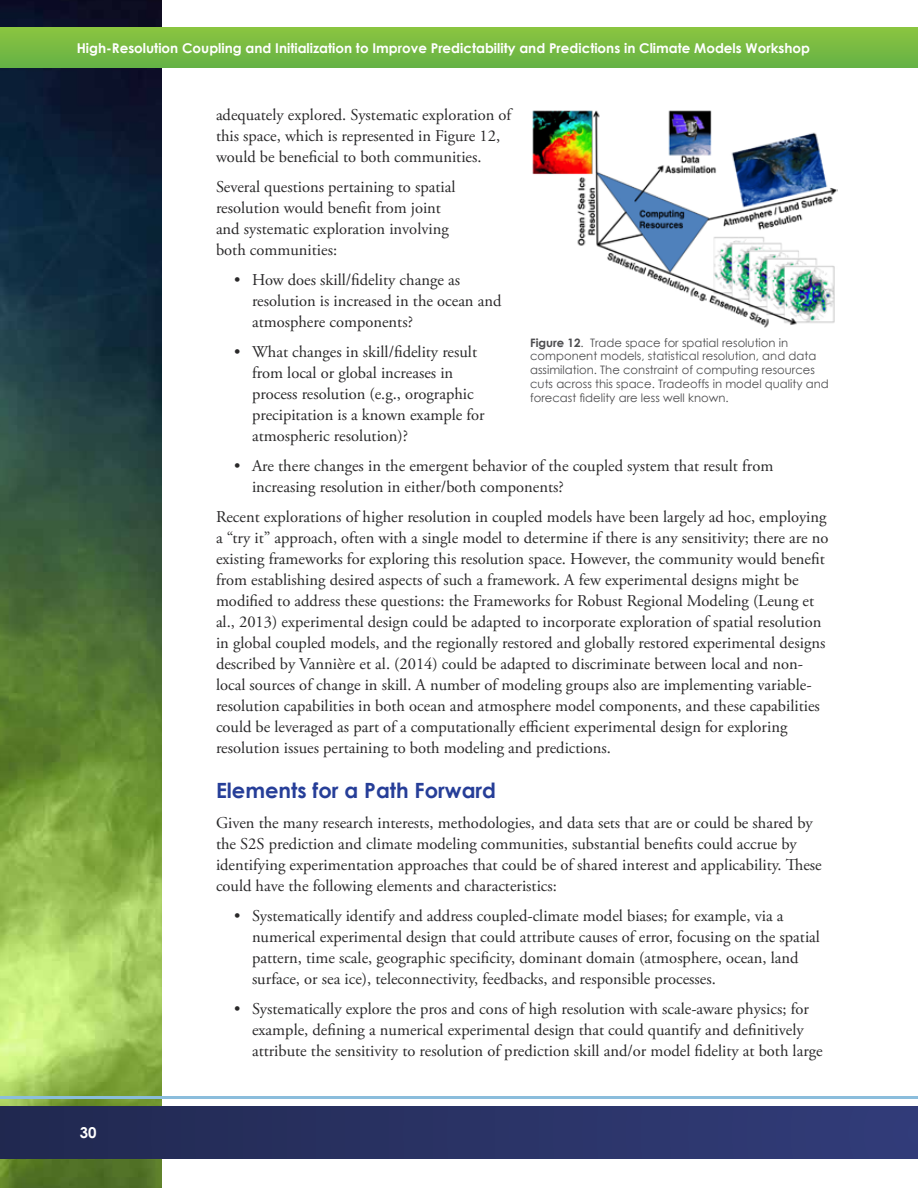
<style>
.page{position:relative;width:918px;height:1188px;background:#fff}
.page>*{position:absolute;margin:0;border:0;box-sizing:border-box;transform-origin:0 0}
.t1{font:700 21px "Century Gothic";color:#263e98}
.t2{font:16.5px/21px "Adobe Garamond Pro";color:#292829}
.t3{font:700 15px "Century Gothic";color:#fff}
.t4{font:700 13.5px "Century Gothic";color:#fff}
.t5{font:11.7px/14px "Century Gothic";color:#4d4d4f}
.s1{font-weight:700}
</style>
<div class="page">
<img style="left:0;top:0;width:162px;height:1188px">
<div style="left:0;top:1106px;width:918px;height:53px;background:linear-gradient(to right,#212950,#323c7a)"></div>
<div style="left:0;top:28px;width:918px;height:40px;background:linear-gradient(to bottom,#8bc440,#65b246)"></div>
<hr style="left:0;top:1097px;width:918px;height:2px;background:#8bbddc">
<img style="left:532px;top:110px;width:305px;height:218px">
<p class="t4" style="left:77px;top:38px;width:735px">High-Resolution Coupling and Initialization to Improve Predictability and Predictions in Climate Models Workshop</p>
<p class="t3" style="left:80px;top:1121px;width:18px">30</p>
<p class="t2" style="left:216px;top:105px;width:297px">adequately explored. Systematic exploration of this space, which is represented in Figure 12, would be beneficial to both communities.</p>
<p class="t2" style="left:216px;top:177px;width:241px">Several questions pertaining to spatial resolution would benefit from joint and systematic exploration involving both communities:</p>
<p class="t2" style="left:252px;top:270px;width:251px;text-indent:-18px">• How does skill/fidelity change as resolution is increased in the ocean and atmosphere components?</p>
<p class="t2" style="left:252px;top:342px;width:234px;text-indent:-18px">• What changes in skill/fidelity result from local or global increases in process resolution (e.g., orographic precipitation is a known example for atmospheric resolution)?</p>
<p class="t2" style="left:252px;top:456px;width:523px;text-indent:-18px">• Are there changes in the emergent behavior of the coupled system that result from increasing resolution in either/both components?</p>
<p class="t2" style="left:216px;top:507px;width:614px">Recent explorations of higher resolution in coupled models have been largely ad hoc, employing a “try it” approach, often with a single model to determine if there is any sensitivity; there are no existing frameworks for exploring this resolution space. However, the community would benefit from establishing desired aspects of such a framework. A few experimental designs might be modified to address these questions: the Frameworks for Robust Regional Modeling (Leung et al., 2013) experimental design could be adapted to incorporate exploration of spatial resolution in global coupled models, and the regionally restored and globally restored experimental designs described by Vannière et al. (2014) could be adapted to discriminate between local and non&shy;local sources of change in skill. A number of modeling groups also are implementing variable&shy;resolution capabilities in both ocean and atmosphere model components, and these capabilities could be leveraged as part of a computationally efficient experimental design for exploring resolution issues pertaining to both modeling and predictions.</p>
<p class="t1" style="left:216px;top:774px;width:282px">Elements for a Path Forward</p>
<p class="t2" style="left:216px;top:813px;width:607px">Given the many research interests, methodologies, and data sets that are or could be shared by the S2S prediction and climate modeling communities, substantial benefits could accrue by identifying experimentation approaches that could be of shared interest and applicability. These could have the following elements and characteristics:</p>
<p class="t2" style="left:252px;top:906px;width:569px;text-indent:-18px">• Systematically identify and address coupled-climate model biases; for example, via a numerical experimental design that could attribute causes of error, focusing on the spatial pattern, time scale, geographic specificity, dominant domain (atmosphere, ocean, land surface, or sea ice), teleconnectivity, feedbacks, and responsible processes.</p>
<p class="t2" style="left:252px;top:999px;width:572px;text-indent:-18px">• Systematically explore the pros and cons of high resolution with scale-aware physics; for example, defining a numerical experimental design that could quantify and definitively attribute the sensitivity to resolution of prediction skill and/or model fidelity at both large</p>
<p class="t5" style="left:530px;top:335px;width:300px"><span class="s1">Figure 12</span>. Trade space for spatial resolution in component models, statistical resolution, and data assimilation. The constraint of computing resources cuts across this space. Tradeoffs in model quality and forecast fidelity are less well known.</p>
</div>
